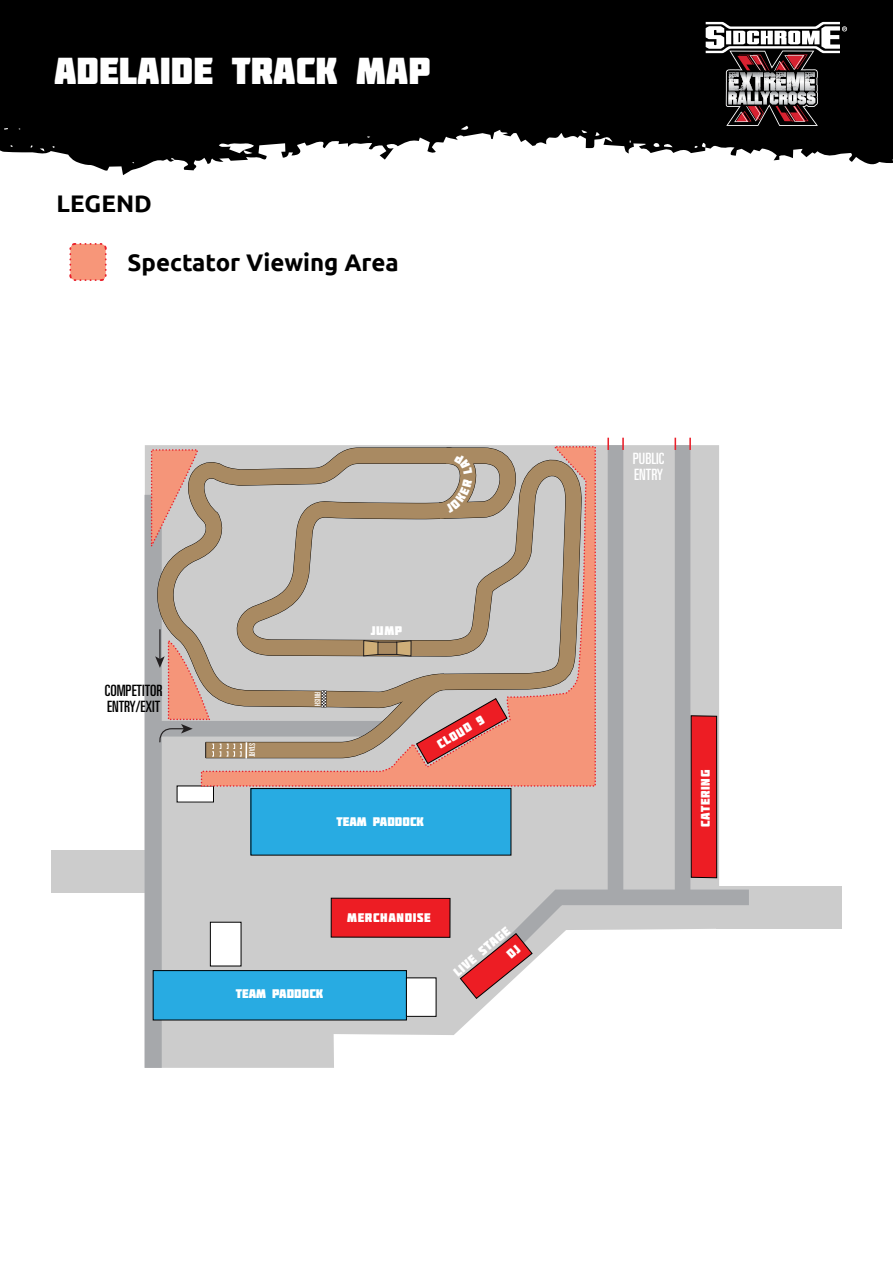
<style>
.page{position:relative;width:893px;height:1263px;background:#fff}
.page>*{position:absolute;margin:0;border:0;box-sizing:border-box;transform-origin:0 0}
.t1{font:37.5px "Molot";color:#fff}
.t2{font:700 24px "Ubuntu";color:#000}
.t3{font:ultra-condensed 15.6px/15.6px "Univers";color:#000}
.t4{font:ultra-condensed 15.6px/15.6px "Univers";color:#fff}
.t5{font:12.45px "Molot";color:#fff}
.t6{font:12.45px "Molot";letter-spacing:.025em;color:#fff}
.t7{font:12.45px "Molot";letter-spacing:.05em;color:#fff}
.t8{font:ultra-condensed 7.95px "Univers";letter-spacing:-.025em;color:#fff}
.t9{font:ultra-condensed 7.65px "Univers";color:#fff}
</style>
<div class="page">
<svg style="left:0;top:0;width:893px;height:175px;fill:#000"></svg>
<svg style="left:706px;top:22px;width:141px;height:104px;background:#595051"></svg>
<svg style="left:162px;top:445px;width:557px;height:623px;fill:#ccc"></svg>
<div style="left:51px;top:850px;width:102px;height:43px;background:#ccc"></div>
<div style="left:717px;top:886px;width:125px;height:42px;background:#ccc"></div>
<div style="left:145px;top:495px;width:17px;height:573px;background:#a6a8ab"></div>
<svg style="left:144px;top:445px;width:56px;height:270px"></svg>
<div style="left:608px;top:445px;width:15px;height:450px;background:#a6a8ab"></div>
<div style="left:675px;top:445px;width:15px;height:450px;background:#a6a8ab"></div>
<svg style="left:607px;top:438px;width:2px;height:12px"></svg>
<svg style="left:622px;top:438px;width:2px;height:12px"></svg>
<svg style="left:675px;top:438px;width:1px;height:12px"></svg>
<svg style="left:689px;top:438px;width:2px;height:12px"></svg>
<hr style="left:159px;top:629px;width:1px;height:31px;background:#221f20">
<div style="left:153px;top:970px;width:253px;height:50px;background:#28abe2"></div>
<div style="left:406px;top:978px;width:30px;height:38px;background:#fff"></div>
<svg style="left:150px;top:448px;width:50px;height:99px;background:#d9a696"></svg>
<svg style="left:200px;top:445px;width:397px;height:192px;background:#c3b8ae"></svg>
<svg style="left:69px;top:243px;width:38px;height:38px"></svg>
<svg style="left:423px;top:445px;width:61px;height:83px;background:#b5a590"></svg>
<svg style="left:155px;top:637px;width:609px;height:366px"></svg>
<h1 class="t1" style="left:54px;top:49px;width:378px">ADELAIDE TRACK MAP</h1>
<p class="t2" style="left:57px;top:188px;width:97px">LEGEND</p>
<p class="t2" style="left:128px;top:248px;width:273px">Spectator Viewing Area</p>
<p class="t3" style="left:105px;top:683px;width:59px">COMPETITOR<br>ENTRY/EXIT</p>
<p class="t8" style="left:257px;top:743px;width:16px;rotate:90deg">START</p>
<p class="t9" style="left:322px;top:692px;width:16px;rotate:91deg">FINISH</p>
<p class="t6" style="left:371px;top:623px;width:33px">JUMP</p>
<p class="t6" style="left:434px;top:738px;width:54px;rotate:-30deg">CLOUD 9</p>
<p class="t5" style="left:336px;top:814px;width:89px">TEAM PADDOCK</p>
<p class="t5" style="left:236px;top:986px;width:89px">TEAM PADDOCK</p>
<p class="t7" style="left:347px;top:910px;width:85px">MERCHANDISE</p>
<p class="t6" style="left:451px;top:968px;width:70px;rotate:-40deg">LIVE STAGE</p>
<p class="t4" style="left:633px;top:450px;width:33px">PUBLIC<br>ENTRY</p>
<p class="t7" style="left:698px;top:827px;width:59px;rotate:-90deg">CATERING</p>
</div>
